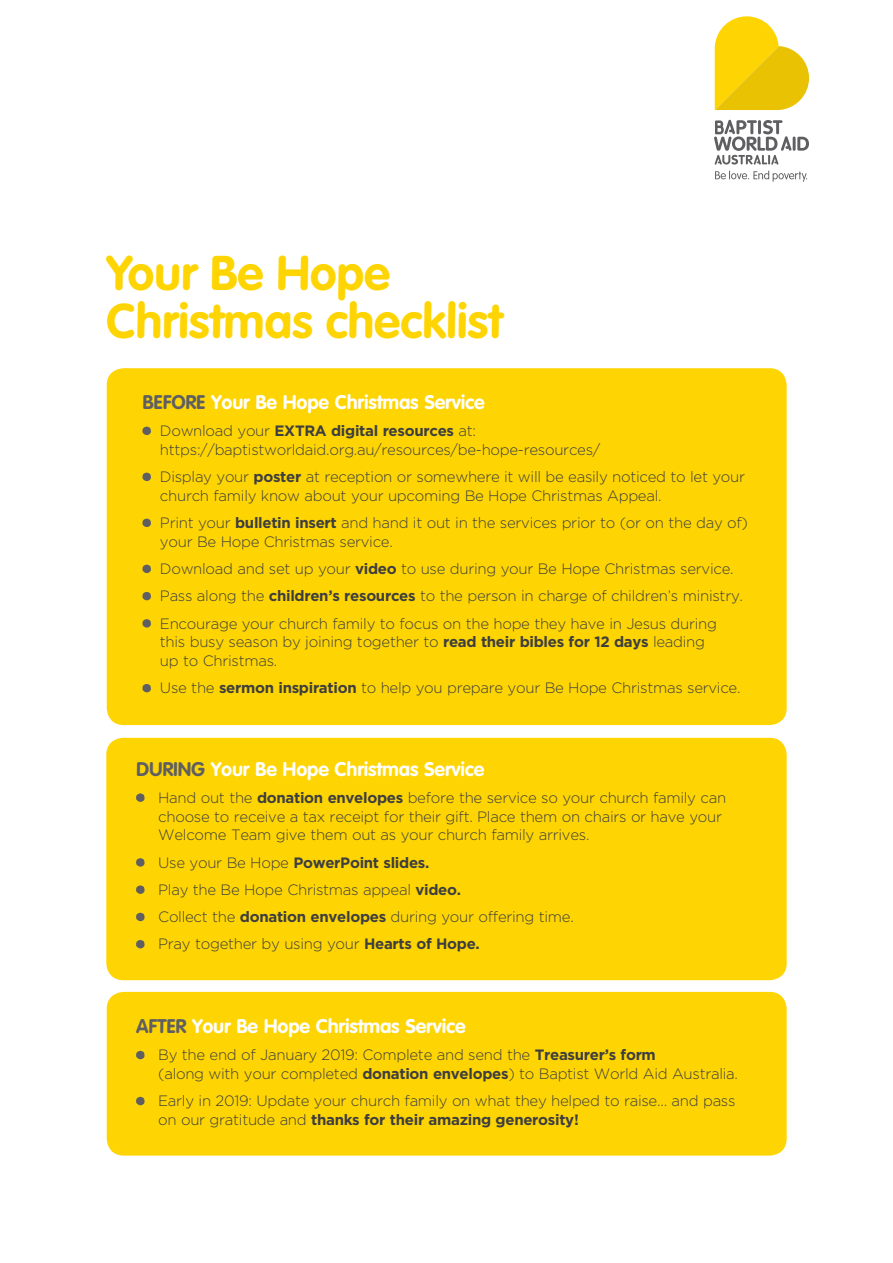
<style>
.page{position:relative;width:893px;height:1263px;background:#fff}
.page>*{position:absolute;margin:0;border:0;box-sizing:border-box;transform-origin:0 0}
.t1{font:700 48px/48px "VAG Rounded";color:#fed503}
.t2{font:700 19.5px "VAG Rounded";color:#fff}
.t3{font:300 15px/18.8px "Gotham";letter-spacing:-.02em;color:#3e3e3f}
.s1{color:#5f5f62}
.s2{font-weight:700}
</style>
<div class="page">
<svg style="left:714px;top:16px;width:95px;height:166px"></svg>
<div style="left:107px;top:368px;width:680px;height:357px;background:#fed503;border-radius:17px"></div>
<svg style="left:142px;top:427px;width:9px;height:8px"></svg>
<svg style="left:142px;top:473px;width:9px;height:8px"></svg>
<svg style="left:142px;top:519px;width:9px;height:8px"></svg>
<svg style="left:142px;top:565px;width:9px;height:8px"></svg>
<svg style="left:142px;top:592px;width:9px;height:8px"></svg>
<svg style="left:142px;top:619px;width:9px;height:9px"></svg>
<svg style="left:142px;top:684px;width:9px;height:8px"></svg>
<div style="left:106px;top:738px;width:681px;height:242px;background:#fed503;border-radius:17px"></div>
<svg style="left:136px;top:793px;width:9px;height:9px"></svg>
<svg style="left:136px;top:858px;width:9px;height:9px"></svg>
<svg style="left:136px;top:885px;width:9px;height:9px"></svg>
<svg style="left:136px;top:913px;width:9px;height:8px"></svg>
<svg style="left:136px;top:940px;width:9px;height:8px"></svg>
<div style="left:107px;top:992px;width:680px;height:163px;background:#fed503;border-radius:17px"></div>
<svg style="left:136px;top:1051px;width:9px;height:8px"></svg>
<svg style="left:136px;top:1097px;width:9px;height:8px"></svg>
<h1 class="t1" style="left:106px;top:251px;width:397px">Your Be Hope<br>Christmas checklist</h1>
<h2 class="t2" style="left:142px;top:391px;width:344px"><span class="s1">BEFORE</span> Your Be Hope Christmas Service</h2>
<p class="t3" style="left:160px;top:421px;width:442px">Download your <span class="s2">EXTRA digital resources</span> at: https://baptistworldaid.org.au/resources/be-hope-resources/</p>
<p class="t3" style="left:160px;top:467px;width:587px">Display your <span class="s2">poster</span> at reception or somewhere it will be easily noticed to let your church family know about your upcoming Be Hope Christmas Appeal.</p>
<p class="t3" style="left:160px;top:513px;width:590px">Print your <span class="s2">bulletin insert</span> and hand it out in the services prior to (or on the day of) your Be Hope Christmas service.</p>
<p class="t3" style="left:160px;top:555px;width:585px;line-height:27.3px">Download and set up your <span class="s2">video</span> to use during your Be Hope Christmas service.<br>Pass along the <span class="s2">children’s resources</span> to the person in charge of children’s ministry.<br>Encourage your church family to focus on the hope they have in Jesus during</p>
<p class="t3" style="left:160px;top:633px;width:547px">this busy season by joining together to <span class="s2">read their bibles for 12 days</span> leading up to Christmas.</p>
<p class="t3" style="left:160px;top:679px;width:582px">Use the <span class="s2">sermon inspiration</span> to help you prepare your Be Hope Christmas service.</p>
<h2 class="t2" style="left:136px;top:757px;width:350px"><span class="s1">DURING</span> Your Be Hope Christmas Service</h2>
<p class="t3" style="left:158px;top:788px;width:569px">Hand out the <span class="s2">donation envelopes</span> before the service so your church family can choose to receive a tax receipt for their gift. Place them on chairs or have your<br>Welcome Team give them out as your church family arrives.</p>
<p class="t3" style="left:158px;top:849px;width:417px;line-height:27.3px">Use your Be Hope <span class="s2">PowerPoint slides.<br></span>Play the Be Hope Christmas appeal <span class="s2">video.<br></span>Collect the <span class="s2">donation envelopes</span> during your offering time.<br>Pray together by using your <span class="s2">Hearts of Hope.</span></p>
<h2 class="t2" style="left:136px;top:1015px;width:331px"><span class="s1">AFTER</span> Your Be Hope Christmas Service</h2>
<p class="t3" style="left:158px;top:1045px;width:581px">By the end of January 2019: Complete and send the <span class="s2">Treasurer’s form<br></span>(along with your completed <span class="s2">donation envelopes</span>) to Baptist World Aid Australia.</p>
<p class="t3" style="left:158px;top:1091px;width:579px">Early in 2019: Update your church family on what they helped to raise… and pass on our gratitude and <span class="s2">thanks for their amazing generosity!</span></p>
</div>
